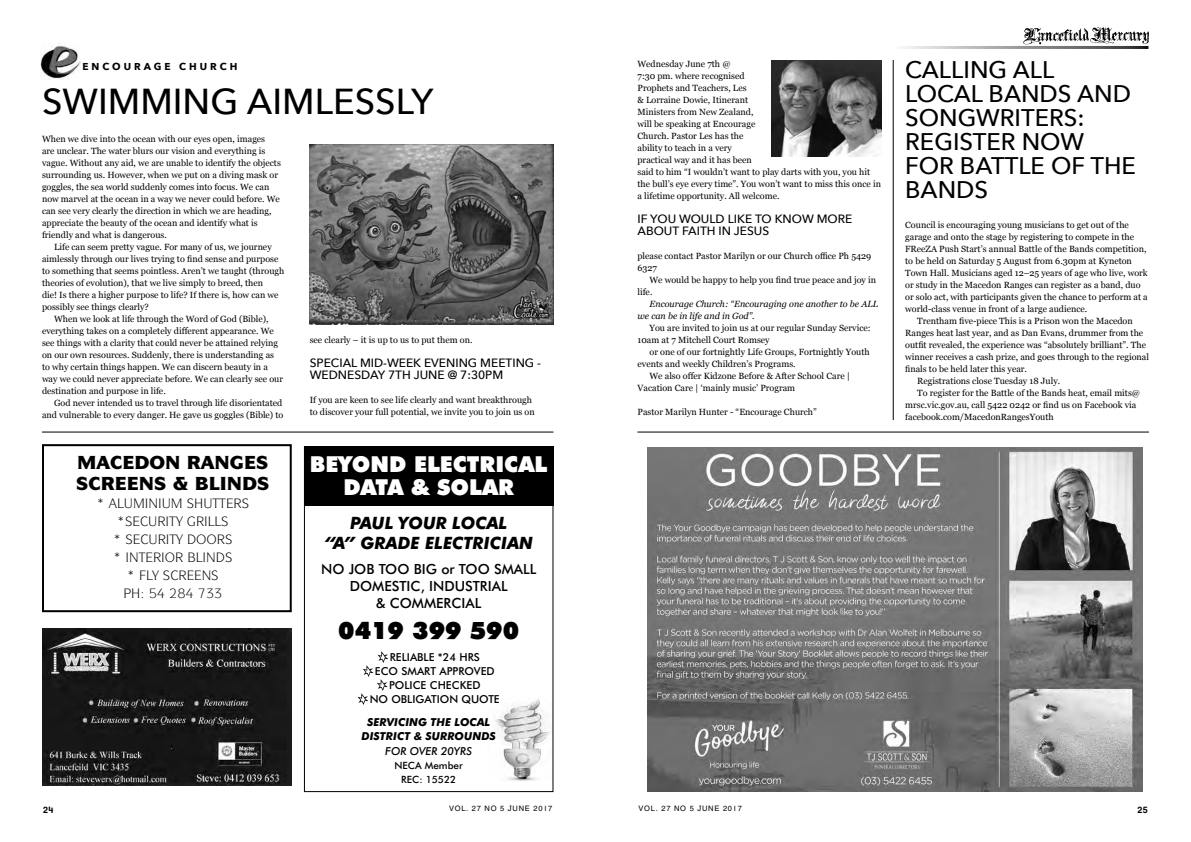
<style>
.page{position:relative;width:1191px;height:842px;background:#fff}
.page>*{position:absolute;margin:0;border:0;box-sizing:border-box;transform-origin:0 0}
.t1{font:500 36px "Avenir Next";color:#000}
.t2{font:500 24px/24px "Avenir Next";color:#000;text-align:right}
.t3{font:900 24px "Futura BT";color:#000}
.t4{font:900 22px/23px "Futura BT";color:#fff;text-align:center}
.t5{font:italic 700 17px/20px "Futura BT";color:#000;text-align:center}
.t6{font:500 14px/17px "Futura BT";color:#000;text-align:center}
.t7{font:13px "Symbol";color:#000}
.t8{font:500 12px/12px "Avenir Next";color:#000}
.t9{font:500 11px/14px "Futura BT";color:#000;text-align:center}
.t10{font:italic 700 11px/14px "Futura BT";color:#000;text-align:center}
.t11{font:italic 500 11px "Futura BT";color:#000}
.t12{font:500 10px/14px "Futura BT";color:#000;text-align:center}
.t13{font:700 10px "Avenir Next";letter-spacing:.3em;color:#000}
.t14{font:9px/12px "Georgia";color:#000}
.t15{font:italic 9px/12px "Georgia";color:#000}
.t16{font:700 9px "Helvetica Textbook";color:#000}
.t17{font:7.5px "Helvetica Textbook";letter-spacing:.1em;color:#000}
</style>
<div class="page">
<div style="left:42px;top:444px;width:250px;height:168px;border:2px solid #000"></div>
<img style="left:42px;top:629px;width:250px;height:156px">
<hr style="left:42px;top:431px;width:511px;height:1px;background:#000">
<img style="left:495px;top:698px;width:55px;height:83px">
<svg style="left:357px;top:651px;width:31px;height:54px"></svg>
<div style="left:304px;top:446px;width:249px;height:60px;background:#000"></div>
<img style="left:647px;top:447px;width:495px;height:345px">
<img style="left:40px;top:43px;width:41px;height:37px">
<img style="left:310px;top:144px;width:243px;height:180px">
<img style="left:771px;top:60px;width:110px;height:96px">
<hr style="left:637px;top:431px;width:512px;height:1px;background:#000">
<hr style="left:892px;top:60px;width:1px;height:360px;background:#000">
<img style="left:1024px;top:27px;width:125px;height:20px">
<hr style="left:893px;top:46px;width:255px;height:3px;background:#fff">
<p class="t13" style="left:82px;top:60px;width:156px">E NCOURA GE CHURCH</p>
<h1 class="t1" style="left:42px;top:80px;width:393px">SWIMM ING AIM LESSLY</h1>
<p class="t14" style="left:42px;top:132px;width:240px">When we dive into the ocean with our eyes open, images<br>are unclear. The water blurs our vision and everything is vague. Without any aid, we are unable to identify the objects surrounding us. However, when we put on a diving mask or goggles, the sea world suddenly comes into focus. We can now marvel at the ocean in a way we never could before. We can see very clearly the direction in which we are heading, appreciate the beauty of the ocean and identify what is friendly and what is dangerous.</p>
<p class="t14" style="left:54px;top:240px;width:219px">Life can seem pretty vague. For many of us, we journey</p>
<p class="t14" style="left:42px;top:252px;width:238px">aimlessly through our lives trying to find sense and purpose</p>
<p class="t14" style="left:42px;top:264px;width:244px">to something that seems pointless. Aren’t we taught (through</p>
<p class="t14" style="left:42px;top:276px;width:223px">theories of evolution), that we live simply to breed, then</p>
<p class="t14" style="left:42px;top:288px;width:238px">die! Is there a higher purpose to life? If there is, how can we</p>
<p class="t14" style="left:42px;top:300px;width:108px">possibly see things clearly?</p>
<p class="t14" style="left:54px;top:312px;width:216px">When we look at life through the Word of God (Bible),</p>
<p class="t14" style="left:42px;top:324px;width:233px">everything takes on a completely different appearance. We</p>
<p class="t14" style="left:42px;top:336px;width:237px">see things with a clarity that could never be attained relying</p>
<p class="t14" style="left:42px;top:348px;width:234px">on our own resources. Suddenly, there is understanding as</p>
<p class="t14" style="left:42px;top:360px;width:227px">to why certain things happen. We can discern beauty in a</p>
<p class="t14" style="left:42px;top:372px;width:243px">way we could never appreciate before. We can clearly see our</p>
<p class="t14" style="left:42px;top:384px;width:125px">destination and purpose in life.</p>
<p class="t14" style="left:54px;top:396px;width:230px">God never intended us to travel through life disorientated</p>
<p class="t14" style="left:42px;top:408px;width:243px">and vulnerable to every danger. He gave us goggles (Bible) to</p>
<h3 class="t7" style="left:185px;top:586px;width:38px">✔ ✓✓</h3>
<p class="t14" style="left:310px;top:333px;width:164px">see clearly – it is up to us to put them on.</p>
<h3 class="t8" style="left:310px;top:357px;width:233px">SPECIAL MID-WEEK EVENING MEETING -<br>WEDNESDAY 7TH JU NE @ 7:30PM</h3>
<p class="t14" style="left:310px;top:393px;width:226px">If you are keen to see life clearly and want breakthrough to discover your full potential, we invite you to join us on</p>
<h3 class="t4" style="left:310px;top:453px;width:239px">BEYOND ELECTRICAL<br>DATA &amp; SOLAR</h3>
<h3 class="t5" style="left:324px;top:513px;width:210px">PAUL YOUR LOCAL<br>“A” GRADE ELECTRICIAN</h3>
<h3 class="t6" style="left:321px;top:561px;width:217px">NO JOB TOO BIG or TOO SMALL<br>DOMESTIC, INDUSTRIAL<br>&amp; COMMERCIAL</h3>
<h2 class="t3" style="left:338px;top:616px;width:182px">0419 399 590</h2>
<p class="t9" style="left:370px;top:650px;width:132px">RELIABLE *24 HRS<br>ECO SMART APPROVED<br>POLICE CHECKED<br>NO OBLIGATION QUOTE</p>
<p class="t10" style="left:361px;top:715px;width:136px">SERVICING THE LOCAL<br>DISTRICT &amp; SURROUNDS</p>
<p class="t11" style="left:385px;top:744px;width:88px">FOR OVER 20YRS</p>
<p class="t12" style="left:394px;top:758px;width:70px">NECA Member<br>REC: 15522</p>
<p class="t14" style="left:637px;top:57px;width:245px">Wednesday June 7th @<br>7:30 pm. where recognised<br>Prophets and Teachers, Les<br>&amp; Lorraine Dowie, Itinerant<br>Ministers from New Zealand,<br>will be speaking at Encourage<br>Church. Pastor Les has the<br>ability to teach in a very<br>practical way and it has been<br>said to him “I wouldn’t want to play darts with you, you hit the bull’s eye every time”. You won’t want to miss this once in a lifetime opportunity. All welcome.</p>
<h3 class="t8" style="left:637px;top:213px;width:216px">I F YOU WOU LD LIKE TO KNOW MORE<br>ABOUT FAITH IN JESUS</h3>
<p class="t14" style="left:637px;top:249px;width:235px">please contact Pastor Marilyn or our Church office Ph 5429<br>6327</p>
<p class="t14" style="left:637px;top:273px;width:240px;text-indent:12px">We would be happy to help you find true peace and joy in life.</p>
<p class="t15" style="left:637px;top:297px;width:242px;text-indent:12px">Encourage Church: “Encouraging one another to be ALL we can be in life and in God”.</p>
<p class="t14" style="left:637px;top:321px;width:235px;text-indent:12px">You are invited to join us at our regular Sunday Service:<br>10am at 7 Mitchell Court Romsey</p>
<p class="t14" style="left:649px;top:345px;width:222px">or one of our fortnightly Life Groups, Fortnightly Youth</p>
<p class="t14" style="left:637px;top:357px;width:160px">events and weekly Children’s Programs.</p>
<p class="t14" style="left:649px;top:369px;width:202px">We also offer Kidzone Before &amp; After School Care |</p>
<p class="t14" style="left:637px;top:381px;width:159px">Vacation Care | ‘mainly music’ Program</p>
<p class="t14" style="left:637px;top:405px;width:181px">Pastor Marilyn Hunter - “Encourage Church”</p>
<h2 class="t2" style="left:905px;top:58px;width:47px">CALLIN</h2>
<h2 class="t2" style="left:905px;top:58px;width:137px">G ALL<br>LO CAL BANDS</h2>
<h2 class="t2" style="left:1077px;top:82px;width:35px">AND</h2>
<h2 class="t2" style="left:905px;top:106px;width:18px">SON</h2>
<h2 class="t2" style="left:957px;top:106px;width:56px">GWRITERS</h2>
<h2 class="t2" style="left:1077px;top:106px;width:9px">:</h2>
<h2 class="t2" style="left:905px;top:130px;width:61px">REGISTER</h2>
<h2 class="t2" style="left:1021px;top:130px;width:64px">NO W</h2>
<h2 class="t2" style="left:905px;top:154px;width:17px">FOR</h2>
<h2 class="t2" style="left:960px;top:154px;width:46px">BATTLE</h2>
<h2 class="t2" style="left:1051px;top:154px;width:83px">OF THE</h2>
<h2 class="t2" style="left:905px;top:178px;width:50px">BANDS</h2>
<p class="t14" style="left:905px;top:219px;width:225px">Council is encouraging young musicians to get out of the</p>
<p class="t14" style="left:905px;top:231px;width:230px">garage and onto the stage by registering to compete in the</p>
<p class="t14" style="left:905px;top:243px;width:243px">FReeZA Push Start’s annual Battle of the Bands competition,</p>
<p class="t14" style="left:905px;top:255px;width:228px">to be held on Saturday 5 August from 6.30pm at Kyneton</p>
<p class="t14" style="left:905px;top:267px;width:244px">Town Hall. Musicians aged 12–25 years of age who live, work</p>
<p class="t14" style="left:905px;top:279px;width:237px">or study in the Macedon Ranges can register as a band, duo</p>
<p class="t14" style="left:905px;top:291px;width:244px">or solo act, with participants given the chance to perform at a</p>
<p class="t14" style="left:905px;top:303px;width:184px">world-class venue in front of a large audience.</p>
<p class="t14" style="left:917px;top:315px;width:217px">Trentham five-piece This is a Prison won the Macedon</p>
<p class="t14" style="left:905px;top:326px;width:240px">Ranges heat last year, and as Dan Evans, drummer from the</p>
<p class="t14" style="left:905px;top:338px;width:242px">outfit revealed, the experience was “absolutely brilliant”. The</p>
<p class="t14" style="left:905px;top:350px;width:245px">winner receives a cash prize, and goes through to the regional</p>
<p class="t14" style="left:905px;top:362px;width:123px">finals to be held later this year.</p>
<p class="t14" style="left:917px;top:374px;width:144px">Registrations close Tuesday 18 July.</p>
<p class="t14" style="left:917px;top:386px;width:224px">To register for the Battle of the Bands heat, email mits@</p>
<p class="t14" style="left:905px;top:398px;width:233px">mrsc.vic.gov.au, call 5422 0242 or find us on Facebook via</p>
<p class="t14" style="left:905px;top:410px;width:150px">facebook.com/MacedonRangesYouth</p>
<p class="t16" style="left:43px;top:804px;width:12px">24</p>
<p class="t17" style="left:449px;top:804px;width:105px">VOL. 27 NO 5 JUN E 2017</p>
<p class="t17" style="left:638px;top:804px;width:105px">VOL. 27 NO 5 JUN E 2017</p>
<p class="t16" style="left:1137px;top:804px;width:12px">25</p>
</div>
